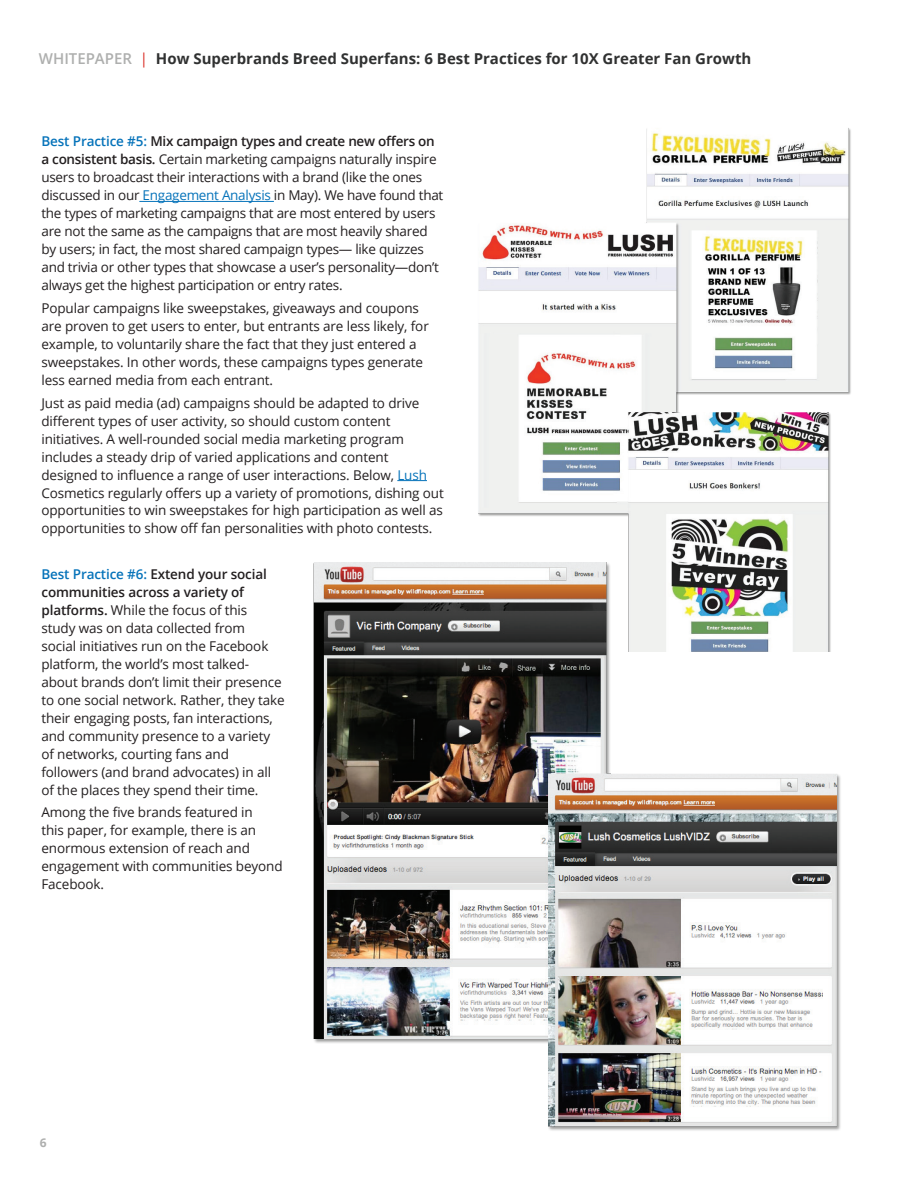
<style>
.page{position:relative;width:918px;height:1188px;background:#fff}
.page>*{position:absolute;margin:0;border:0;box-sizing:border-box;transform-origin:0 0}
.t1{font:700 15px "Open Sans";color:#303131}
.t2{font:13.5px/18px "Open Sans";letter-spacing:-.01em;color:#231f20}
.t3{font:700 12px "Open Sans";color:#aeafae}
.s1{font-weight:600;color:#aeafae}
.s2{font-weight:400;color:#da2e26}
.s3{font-weight:600;color:#0673ba}
.s4{font-weight:600}
.s5{color:#0673ba}
</style>
<div class="page">
<img style="left:313px;top:563px;width:528px;height:568px">
<hr style="left:139px;top:201px;width:135px;height:1px;background:#0673ba">
<hr style="left:397px;top:480px;width:30px;height:1px;background:#0673ba">
<img style="left:466px;top:128px;width:385px;height:523px">
<p class="t1" style="left:39px;top:48px;width:714px"><span class="s1">Whitepaper</span> <span class="s2">|</span> How Superbrands Breed Superfans: 6 Best Practices for 10X Greater Fan Growth</p>
<p class="t2" style="left:41px;top:132px;width:403px"><span class="s3">Best Practice #5:</span> <span class="s4">Mix campaign types and create new offers on a consistent basis.</span> Certain marketing campaigns naturally inspire users to broadcast their interactions with a brand (like the ones discussed in our <span class="s5">Engagement Analysis</span> in May). We have found that the types of marketing campaigns that are most entered by users are not the same as the campaigns that are most heavily shared by users; in fact, the most shared campaign types— like quizzes and trivia or other types that showcase a user’s personality—don’t always get the highest participation or entry rates.</p>
<p class="t2" style="left:41px;top:299px;width:389px">Popular campaigns like sweepstakes, giveaways and coupons are proven to get users to enter, but entrants are less likely, for example, to voluntarily share the fact that they just entered a sweepstakes. In other words, these campaigns types generate less earned media from each entrant.</p>
<p class="t2" style="left:41px;top:393px;width:404px">Just as paid media (ad) campaigns should be adapted to drive different types of user activity, so should custom content initiatives. A well-rounded social media marketing program includes a steady drip of varied applications and content designed to influence a range of user interactions. Below, <span class="s5">Lush </span>Cosmetics regularly offers up a variety of promotions, dishing out opportunities to win sweepstakes for high participation as well as opportunities to show off fan personalities with photo contests.</p>
<p class="t2" style="left:41px;top:564px;width:245px"><span class="s3">Best Practice #6:</span> <span class="s4">Extend your social communities across a variety of platforms.</span> While the focus of this study was on data collected from<br>social initiatives run on the Facebook platform, the world’s most talked&shy;about brands don’t limit their presence to one social network. Rather, they take their engaging posts, fan interactions, and community presence to a variety of networks, courting fans and followers (and brand advocates) in all of the places they spend their time.</p>
<p class="t2" style="left:41px;top:803px;width:243px">Among the five brands featured in<br>this paper, for example, there is an enormous extension of reach and engagement with communities beyond<br>Facebook.</p>
<p class="t3" style="left:40px;top:1134px;width:8px">6</p>
</div>
